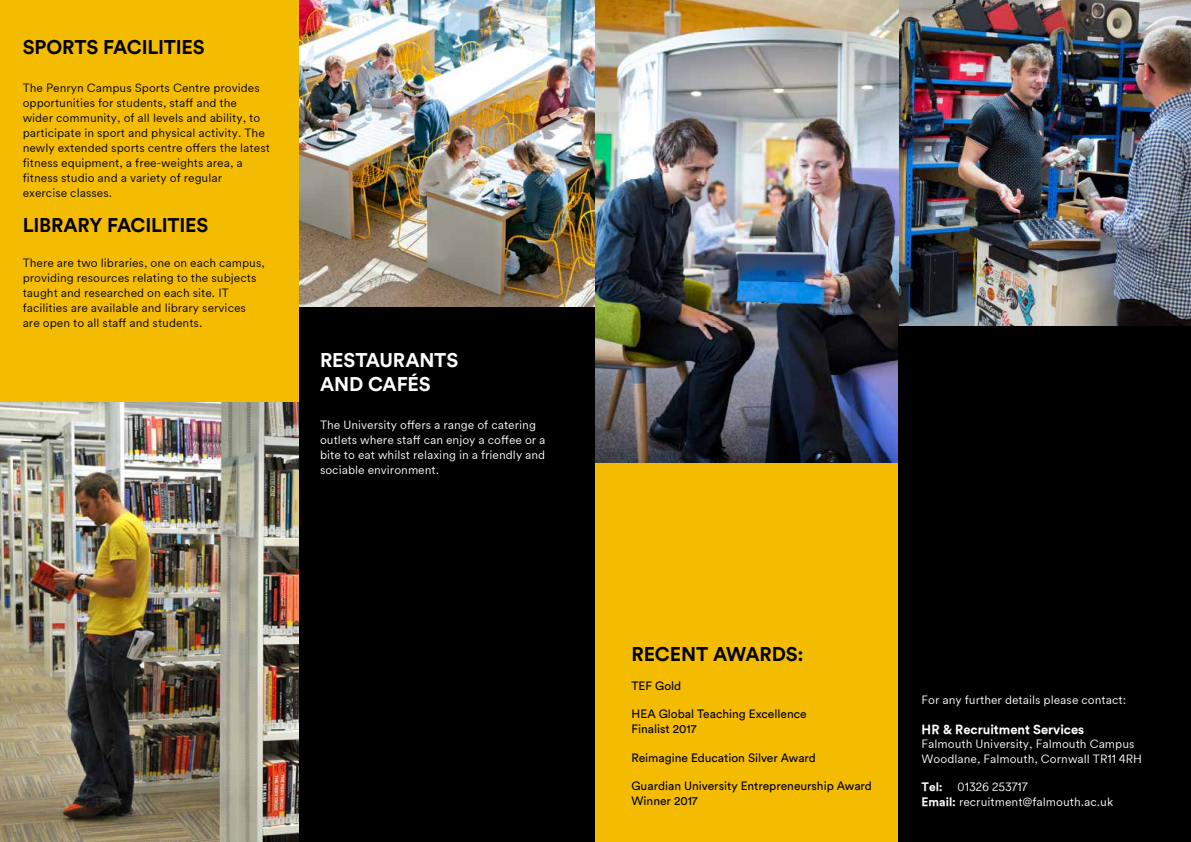
<style>
.page{position:relative;width:1191px;height:842px;background:#fff}
.page>*{position:absolute;margin:0;border:0;box-sizing:border-box;transform-origin:0 0}
.t1{font:700 19.7px "Circular Pro";letter-spacing:-.01em;color:#000}
.t2{font:700 19.7px/23.6px "Circular Pro";letter-spacing:-.01em;color:#fff}
.t3{font:700 13px "Circular Pro";color:#fff}
.t4{font:300 12px/15px "Circular Pro";color:#000}
.t5{font:300 12px/15px "Circular Pro";color:#fff}
.t6{font:12px/14.4px "Circular Pro";color:#000}
.s1{font-weight:700}
</style>
<div class="page">
<div style="left:581px;top:460px;width:344px;height:382px;background:#f4bc00"></div>
<div style="left:0;top:0;width:299px;height:842px;background:#f4bc00"></div>
<img style="left:0;top:403px;width:299px;height:439px">
<div style="left:299px;top:0;width:296px;height:842px;background:#000"></div>
<img style="left:299px;top:0;width:296px;height:306px">
<img style="left:899px;top:0;width:292px;height:326px">
<img style="left:595px;top:0;width:304px;height:462px">
<div style="left:899px;top:326px;width:292px;height:516px;background:#000"></div>
<h1 class="t1" style="left:23px;top:33px;width:183px">SPORTS FACILITIES</h1>
<p class="t4" style="left:23px;top:79px;width:249px">The Penryn Campus Sports Centre provides opportunities for students, staff and the wider community, of all levels and ability, to participate in sport and physical activity. The newly extended sports centre offers the latest fitness equipment, a free-weights area, a fitness studio and a variety of regular<br>exercise classes.</p>
<h1 class="t1" style="left:23px;top:211px;width:187px">LIBRARY FACILITIES</h1>
<p class="t4" style="left:23px;top:255px;width:244px">There are two libraries, one on each campus, providing resources relating to the subjects taught and researched on each site. IT facilities are available and library services are open to all staff and students.</p>
<h1 class="t2" style="left:320px;top:348px;width:140px">RESTAURANTS<br>AND CAFÉS</h1>
<p class="t5" style="left:320px;top:417px;width:227px">The University offers a range of catering outlets where staff can enjoy a coffee or a bite to eat whilst relaxing in a friendly and sociable environment.</p>
<h1 class="t1" style="left:631px;top:640px;width:173px">RECENT AWARDS:</h1>
<p class="t6" style="left:631px;top:678px;width:51px">TEF Gold</p>
<p class="t6" style="left:631px;top:706px;width:176px">HEA Global Teaching Excellence<br>Finalist 2017</p>
<p class="t6" style="left:631px;top:750px;width:186px">Reimagine Education Silver Award</p>
<p class="t6" style="left:631px;top:778px;width:242px">Guardian University Entrepreneurship Award<br>Winner 2017</p>
<p class="t5" style="left:921px;top:691px;width:206px">For any further details please contact:</p>
<p class="t3" style="left:921px;top:720px;width:164px">HR &amp; Recruitment Services</p>
<p class="t5" style="left:921px;top:736px;width:222px;line-height:14.4px">Falmouth University, Falmouth Campus<br>Woodlane, Falmouth, Cornwall TR11 4RH</p>
<p class="t5" style="left:921px;top:779px;width:193px;line-height:14.4px"><span class="s1">Tel:</span> 01326 253717<br><span class="s1">Email:</span> recruitment@falmouth.ac.uk</p>
</div>
